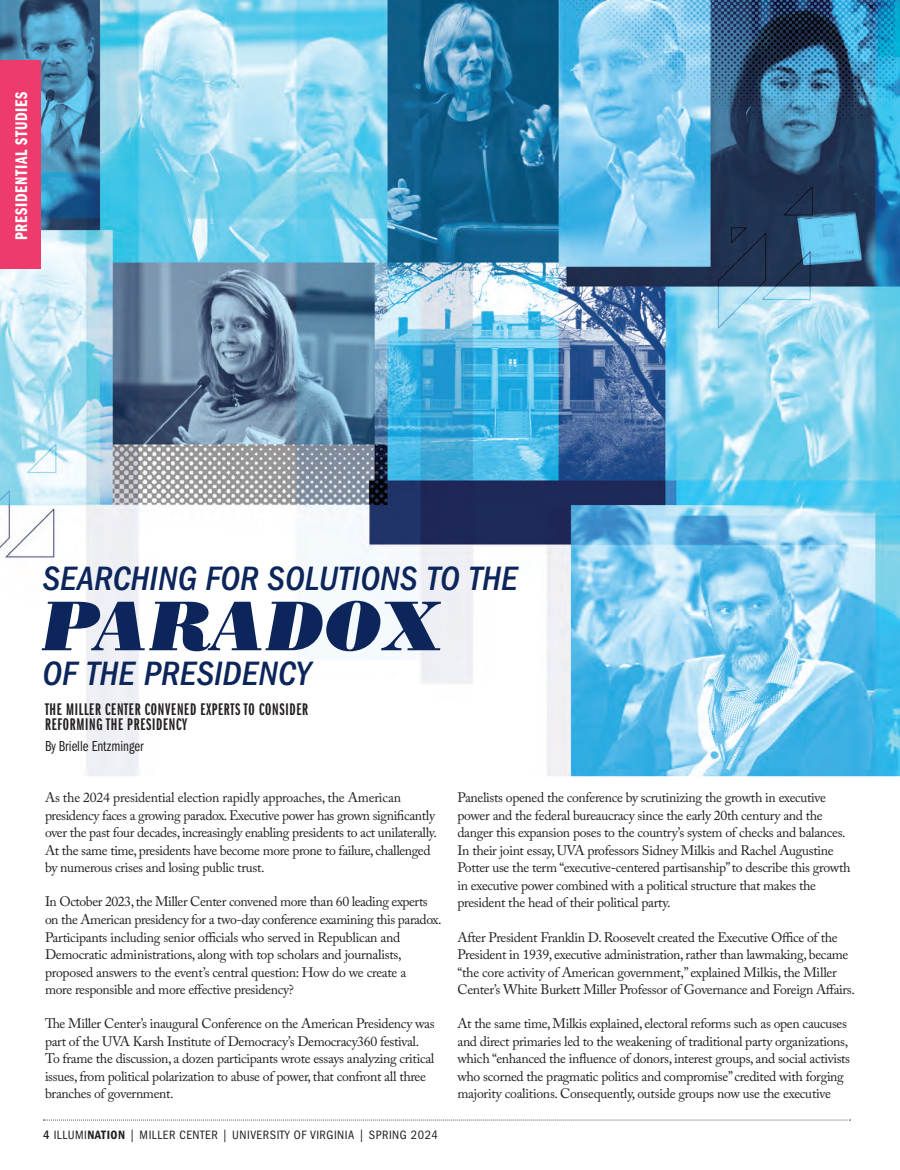
<style>
.page{position:relative;width:900px;height:1170px;background:#fff}
.page>*{position:absolute;margin:0;border:0;box-sizing:border-box;transform-origin:0 0}
.t1{font:italic 70px "Bodoni Std Poster";color:#0c255b}
.t2{font:italic 500 condensed 35px "ITC Franklin Gothic Std";color:#0c255b}
.t3{font:17.5px/15px "ITC Franklin Gothic Std Dm X Cp";letter-spacing:.04em;color:#231f20}
.t4{font:17.5px "ITC Franklin Gothic Std Dm Cp";letter-spacing:.04em;color:#fff}
.t5{font:15px "ITC Franklin Gothic Std Bk Cp";color:#231f20}
.t6{font:13.75px/17.5px "Adobe Caslon Pro";letter-spacing:-.025em;color:#231f20}
.t7{font:condensed 12.5px "ITC Franklin Gothic Std";letter-spacing:.04em;color:#231f20}
.s1{font-weight:500}
.s2{font-family:"ITC Franklin Gothic Std Dm Cd";font-stretch:normal}
</style>
<div class="page">
<img style="left:0;top:0;width:900px;height:776px">
<img style="left:878px;top:0;width:22px;height:56px">
<div style="left:0;top:61px;width:40px;height:208px;background:#ef3b6b"></div>
<svg style="left:44px;top:1120px;width:806px;height:1px"></svg>
<p class="t4" style="left:12px;top:240px;width:150px;rotate:-90deg">PRESIDENTIAL STUDIES</p>
<h2 class="t2" style="left:42px;top:559px;width:477px">SEARCHING FOR SOLUTIONS TO THE</h2>
<h1 class="t1" style="left:42px;top:584px;width:400px">PARADOX</h1>
<h2 class="t2" style="left:42px;top:654px;width:270px">OF THE PRESIDENCY</h2>
<p class="t3" style="left:45px;top:702px;width:265px">THE MILLER CENTER CONVENED EXPERTS TO CONSIDER<br>REFORMING THE PRESIDENCY</p>
<p class="t5" style="left:45px;top:738px;width:100px">By Brielle Entzminger</p>
<p class="t6" style="left:45px;top:789px;width:393px">As the 2024 presidential election rapidly approaches, the American presidency faces a growing paradox. Executive power has grown significantly over the past four decades, increasingly enabling presidents to act unilaterally.<br>At the same time, presidents have become more prone to failure, challenged by numerous crises and losing public trust.</p>
<p class="t6" style="left:45px;top:893px;width:398px">In October 2023, the Miller Center convened more than 60 leading experts on the American presidency for a two-day conference examining this paradox.<br>Participants including senior officials who served in Republican and Democratic administrations, along with top scholars and journalists, proposed answers to the event’s central question: How do we create a<br>more responsible and more effective presidency?</p>
<p class="t6" style="left:45px;top:1015px;width:391px">The Miller Center’s inaugural Conference on the American Presidency was part of the UVA Karsh Institute of Democracy’s Democracy360 festival.<br>To frame the discussion, a dozen participants wrote essays analyzing critical issues, from political polarization to abuse of power, that confront all three branches of government.</p>
<p class="t7" style="left:43px;top:1128px;width:396px"><span class="s1">4</span> ILLUMI<span class="s2">NATION</span> | MILLER CENTER | UNIVERSITY OF VIRGINIA | SPRING 2024</p>
<p class="t6" style="left:458px;top:789px;width:394px">Panelists opened the conference by scrutinizing the growth in executive power and the federal bureaucracy since the early 20th century and the danger this expansion poses to the country’s system of checks and balances.<br>In their joint essay, UVA professors Sidney Milkis and Rachel Augustine Potter use the term “executive-centered partisanship” to describe this growth in executive power combined with a political structure that makes the president the head of their political party.</p>
<p class="t6" style="left:458px;top:928px;width:399px">After President Franklin D. Roosevelt created the Executive Office of the President in 1939, executive administration, rather than lawmaking, became “the core activity of American government,” explained Milkis, the Miller Center’s White Burkett Miller Professor of Governance and Foreign Affairs.</p>
<p class="t6" style="left:458px;top:1015px;width:394px">At the same time, Milkis explained, electoral reforms such as open caucuses and direct primaries led to the weakening of traditional party organizations, which “enhanced the influence of donors, interest groups, and social activists who scorned the pragmatic politics and compromise” credited with forging majority coalitions. Consequently, outside groups now use the executive</p>
</div>
